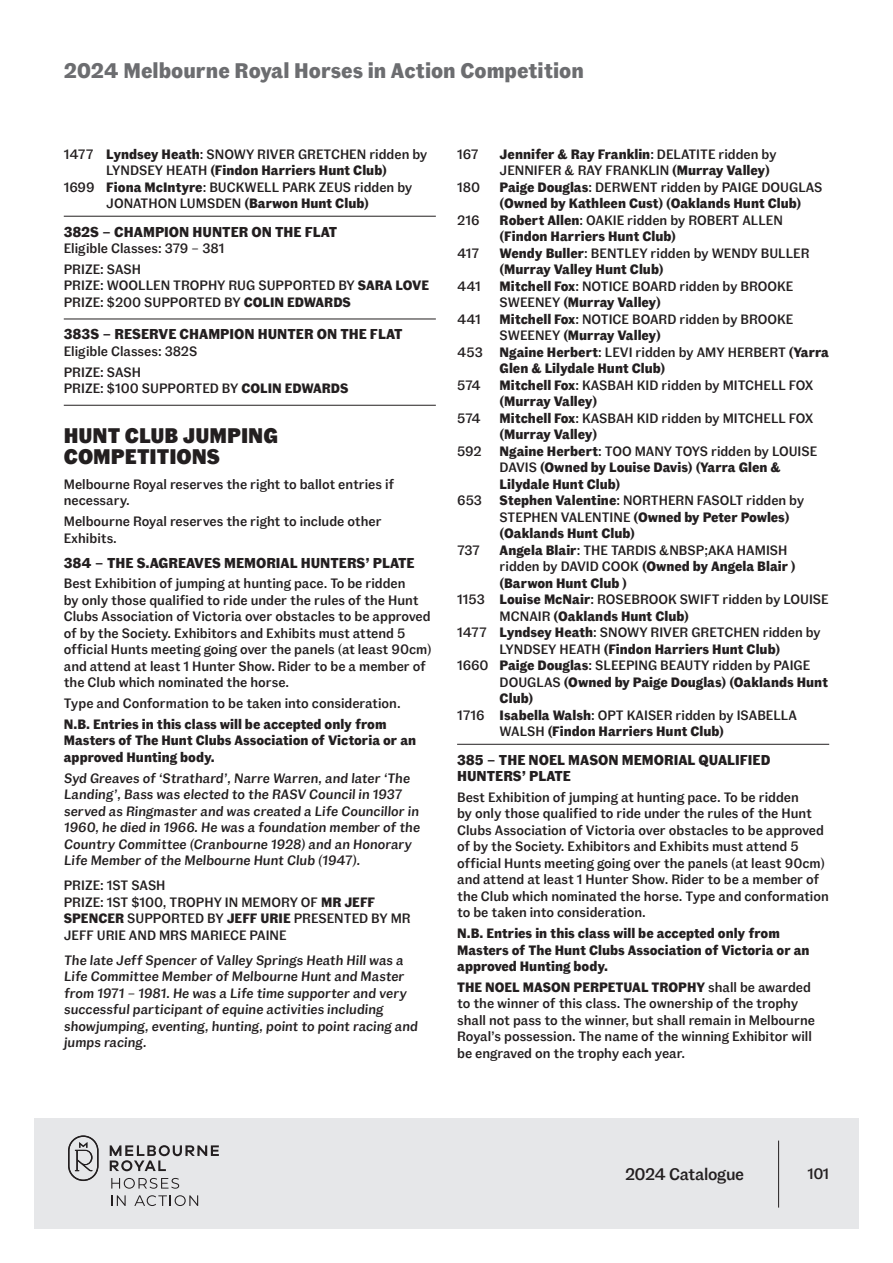
<style>
.page{position:relative;width:893px;height:1263px;background:#fff}
.page>*{position:absolute;margin:0;border:0;box-sizing:border-box;transform-origin:0 0}
.t1{font:700 21px "Fann Grotesque Pro";color:#6c6d70}
.t2{font:900 21px/21px "Fann Grotesque Pro";color:#231f20}
.t3{font:500 16.65px "Fann Grotesque Pro";letter-spacing:-.02em;color:#231f20}
.t4{font:500 15px "Fann Grotesque Pro";color:#231f20}
.t5{font:700 14.25px/16.5px "Fann Grotesque Pro";color:#231f20}
.t6{font:500 13.5px/16.5px "Fann Grotesque Pro";color:#231f20}
.t7{font:700 13.5px/16.5px "Fann Grotesque Pro";color:#231f20}
.s1{font-weight:700}
.s2{font-weight:500}
</style>
<div class="page">
<div style="left:34px;top:1118px;width:825px;height:111px;background:#e6e7e9"></div>
<hr style="left:778px;top:1140px;width:1px;height:67px;background:#231f20">
<svg style="left:68px;top:1135px;width:31px;height:46px"></svg>
<svg style="left:110px;top:1145px;width:109px;height:26px"></svg>
<svg style="left:111px;top:1178px;width:68px;height:11px"></svg>
<svg style="left:111px;top:1195px;width:15px;height:11px"></svg>
<svg style="left:134px;top:1195px;width:64px;height:11px"></svg>
<hr style="left:64px;top:216px;width:372px;height:1px;background:#231f20">
<hr style="left:64px;top:319px;width:372px;height:1px;background:#231f20">
<hr style="left:64px;top:405px;width:372px;height:1px;background:#231f20">
<hr style="left:457px;top:744px;width:372px;height:1px;background:#231f20">
<h1 class="t1" style="left:64px;top:59px;width:522px">2024 Melbourne Royal Horses in Action Competition</h1>
<p class="t6" style="left:64px;top:146px;width:365px">1477 <span class="s1">Lyndsey Heath</span>: SNOWY RIVER GRETCHEN ridden by</p>
<p class="t7" style="left:106px;top:163px;width:282px"><span class="s2">LYNDSEY HEATH</span> (Findon Harriers Hunt Club)</p>
<p class="t6" style="left:64px;top:179px;width:350px">1699 <span class="s1">Fiona McIntyre</span>: BUCKWELL PARK ZEUS ridden by</p>
<p class="t7" style="left:106px;top:196px;width:264px"><span class="s2">JONATHON LUMSDEN</span> (Barwon Hunt Club)</p>
<p class="t5" style="left:64px;top:224px;width:275px">382S – CHAMPION HUNTER ON THE FLAT</p>
<p class="t6" style="left:64px;top:238px;width:162px;line-height:20.7px">Eligible Classes: 379 – 381<br>PRIZE: SASH</p>
<p class="t6" style="left:64px;top:278px;width:367px">PRIZE: WOOLLEN TROPHY RUG SUPPORTED BY <span class="s1">SARA LOVE<br></span>PRIZE: $200 SUPPORTED BY <span class="s1">COLIN EDWARDS</span></p>
<p class="t5" style="left:64px;top:327px;width:340px">383S – RESERVE CHAMPION HUNTER ON THE FLAT</p>
<p class="t6" style="left:64px;top:341px;width:135px;line-height:20.7px">Eligible Classes: 382S<br>PRIZE: SASH</p>
<p class="t6" style="left:64px;top:380px;width:286px">PRIZE: $100 SUPPORTED BY <span class="s1">COLIN EDWARDS</span></p>
<h1 class="t2" style="left:64px;top:426px;width:216px">HUNT CLUB JUMPING<br>COMPETITIONS</h1>
<p class="t6" style="left:64px;top:476px;width:332px">Melbourne Royal reserves the right to ballot entries if necessary.</p>
<p class="t6" style="left:64px;top:514px;width:319px">Melbourne Royal reserves the right to include other<br>Exhibits.</p>
<p class="t5" style="left:64px;top:555px;width:352px">384 – THE S.AGREAVES MEMORIAL HUNTERS’ PLATE</p>
<p class="t6" style="left:64px;top:576px;width:369px">Best Exhibition of jumping at hunting pace. To be ridden<br>by only those qualified to ride under the rules of the Hunt Clubs Association of Victoria over obstacles to be approved of by the Society. Exhibitors and Exhibits must attend 5 official Hunts meeting going over the panels (at least 90cm) and attend at least 1 Hunter Show. Rider to be a member of the Club which nominated the horse.</p>
<p class="t6" style="left:64px;top:695px;width:338px">Type and Conformation to be taken into consideration.</p>
<p class="t7" style="left:64px;top:717px;width:354px">N.B. Entries in this class will be accepted only from<br>Masters of The Hunt Clubs Association of Victoria or an approved Hunting body.</p>
<p class="t6" style="left:64px;top:770px;width:359px">Syd Greaves of ‘Strathard’, Narre Warren, and later ‘The Landing’, Bass was elected to the RASV Council in 1937 served as Ringmaster and was created a Life Councillor in 1960, he died in 1966. He was a foundation member of the Country Committee (Cranbourne 1928) and an Honorary Life Member of the Melbourne Hunt Club (1947).</p>
<p class="t6" style="left:64px;top:878px;width:348px">PRIZE: 1ST SASH<br>PRIZE: 1ST $100, TROPHY IN MEMORY OF <span class="s1">MR JEFF SPENCER</span> SUPPORTED BY <span class="s1">JEFF URIE</span> PRESENTED BY MR JEFF URIE AND MRS MARIECE PAINE</p>
<p class="t6" style="left:64px;top:952px;width:357px">The late Jeff Spencer of Valley Springs Heath Hill was a Life Committee Member of Melbourne Hunt and Master from 1971 – 1981. He was a Life time supporter and very successful participant of equine activities including showjumping, eventing, hunting, point to point racing and jumps racing.</p>
<p class="t6" style="left:457px;top:146px;width:23px">167</p>
<p class="t6" style="left:500px;top:146px;width:278px"><span class="s1">Jennifer &amp; Ray Franklin</span>: DELATITE ridden by<br>JENNIFER &amp; RAY FRANKLIN <span class="s1">(Murray Valley)</span></p>
<p class="t6" style="left:457px;top:179px;width:24px">180</p>
<p class="t7" style="left:500px;top:180px;width:324px">Paige Douglas<span class="s2">: DERWENT ridden by PAIGE DOUGLAS </span>(Owned by Kathleen Cust) (Oaklands Hunt Club)</p>
<p class="t6" style="left:457px;top:212px;width:24px">216</p>
<p class="t7" style="left:500px;top:213px;width:285px">Robert Allen<span class="s2">: OAKIE ridden by ROBERT ALLEN </span>(Findon Harriers Hunt Club)</p>
<p class="t6" style="left:457px;top:245px;width:24px">417</p>
<p class="t7" style="left:500px;top:246px;width:311px">Wendy Buller<span class="s2">: BENTLEY ridden by WENDY BULLER </span>(Murray Valley Hunt Club)</p>
<p class="t6" style="left:457px;top:278px;width:25px">441</p>
<p class="t6" style="left:500px;top:278px;width:295px"><span class="s1">Mitchell Fox</span>: NOTICE BOARD ridden by BROOKE<br>SWEENEY <span class="s1">(Murray Valley)</span></p>
<p class="t6" style="left:457px;top:311px;width:25px">441</p>
<p class="t6" style="left:500px;top:311px;width:295px"><span class="s1">Mitchell Fox</span>: NOTICE BOARD ridden by BROOKE</p>
<p class="t7" style="left:500px;top:328px;width:163px"><span class="s2">SWEENEY</span> (Murray Valley)</p>
<p class="t6" style="left:457px;top:344px;width:373px">453 <span class="s1">Ngaine Herbert</span>: LEVI ridden by AMY HERBERT <span class="s1">(Yarra</span></p>
<p class="t7" style="left:500px;top:361px;width:167px">Glen &amp; Lilydale Hunt Club)</p>
<p class="t6" style="left:457px;top:377px;width:25px">574</p>
<p class="t6" style="left:500px;top:377px;width:315px"><span class="s1">Mitchell Fox</span>: KASBAH KID ridden by MITCHELL FOX <span class="s1">(Murray Valley)</span></p>
<p class="t6" style="left:457px;top:410px;width:25px">574</p>
<p class="t6" style="left:500px;top:410px;width:315px"><span class="s1">Mitchell Fox</span>: KASBAH KID ridden by MITCHELL FOX <span class="s1">(Murray Valley)</span></p>
<p class="t6" style="left:457px;top:443px;width:26px">592</p>
<p class="t7" style="left:500px;top:444px;width:319px">Ngaine Herbert<span class="s2">: TOO MANY TOYS ridden by LOUISE<br>DAVIS</span> (Owned by Louise Davis) (Yarra Glen &amp;<br>Lilydale Hunt Club)</p>
<p class="t6" style="left:457px;top:493px;width:27px">653</p>
<p class="t7" style="left:500px;top:493px;width:306px">Stephen Valentine<span class="s2">: NORTHERN FASOLT ridden by<br>STEPHEN VALENTINE</span> (Owned by Peter Powles) (Oaklands Hunt Club)</p>
<p class="t6" style="left:457px;top:542px;width:24px">737</p>
<p class="t6" style="left:500px;top:542px;width:289px"><span class="s1">Angela Blair</span>: THE TARDIS &amp;NBSP;AKA HAMISH</p>
<p class="t7" style="left:500px;top:559px;width:298px"><span class="s2">ridden by DAVID COOK</span> (Owned by Angela Blair )</p>
<p class="t7" style="left:500px;top:575px;width:129px">(Barwon Hunt Club )</p>
<p class="t6" style="left:457px;top:592px;width:373px">1153 <span class="s1">Louise McNair</span>: ROSEBROOK SWIFT ridden by LOUISE</p>
<p class="t7" style="left:500px;top:608px;width:191px"><span class="s2">MCNAIR</span> (Oaklands Hunt Club)</p>
<p class="t6" style="left:457px;top:625px;width:365px">1477 <span class="s1">Lyndsey Heath</span>: SNOWY RIVER GRETCHEN ridden by</p>
<p class="t7" style="left:500px;top:641px;width:282px"><span class="s2">LYNDSEY HEATH</span> (Findon Harriers Hunt Club)</p>
<p class="t6" style="left:457px;top:658px;width:355px">1660 <span class="s1">Paige Douglas</span>: SLEEPING BEAUTY ridden by PAIGE</p>
<p class="t7" style="left:500px;top:674px;width:330px"><span class="s2">DOUGLAS</span> (Owned by Paige Douglas) (Oaklands Hunt</p>
<p class="t7" style="left:500px;top:691px;width:35px">Club)</p>
<p class="t6" style="left:457px;top:707px;width:341px">1716 <span class="s1">Isabella Walsh</span>: OPT KAISER ridden by ISABELLA</p>
<p class="t7" style="left:500px;top:724px;width:226px"><span class="s2">WALSH</span> (Findon Harriers Hunt Club)</p>
<p class="t5" style="left:457px;top:752px;width:315px">385 – THE NOEL MASON MEMORIAL QUALIFIED<br>HUNTERS’ PLATE</p>
<p class="t6" style="left:457px;top:789px;width:373px">Best Exhibition of jumping at hunting pace. To be ridden<br>by only those qualified to ride under the rules of the Hunt Clubs Association of Victoria over obstacles to be approved of by the Society. Exhibitors and Exhibits must attend 5 official Hunts meeting going over the panels (at least 90cm) and attend at least 1 Hunter Show. Rider to be a member of the Club which nominated the horse. Type and conformation to be taken into consideration.</p>
<p class="t7" style="left:457px;top:926px;width:354px">N.B. Entries in this class will be accepted only from<br>Masters of The Hunt Clubs Association of Victoria or an approved Hunting body.</p>
<p class="t6" style="left:457px;top:979px;width:359px"><span class="s1">THE NOEL MASON PERPETUAL TROPHY</span> shall be awarded to the winner of this class. The ownership of the trophy shall not pass to the winner, but shall remain in Melbourne Royal’s possession. The name of the winning Exhibitor will be engraved on the trophy each year.</p>
<p class="t3" style="left:625px;top:1164px;width:121px">2024 Catalogue</p>
<p class="t4" style="left:807px;top:1165px;width:23px">101</p>
</div>
